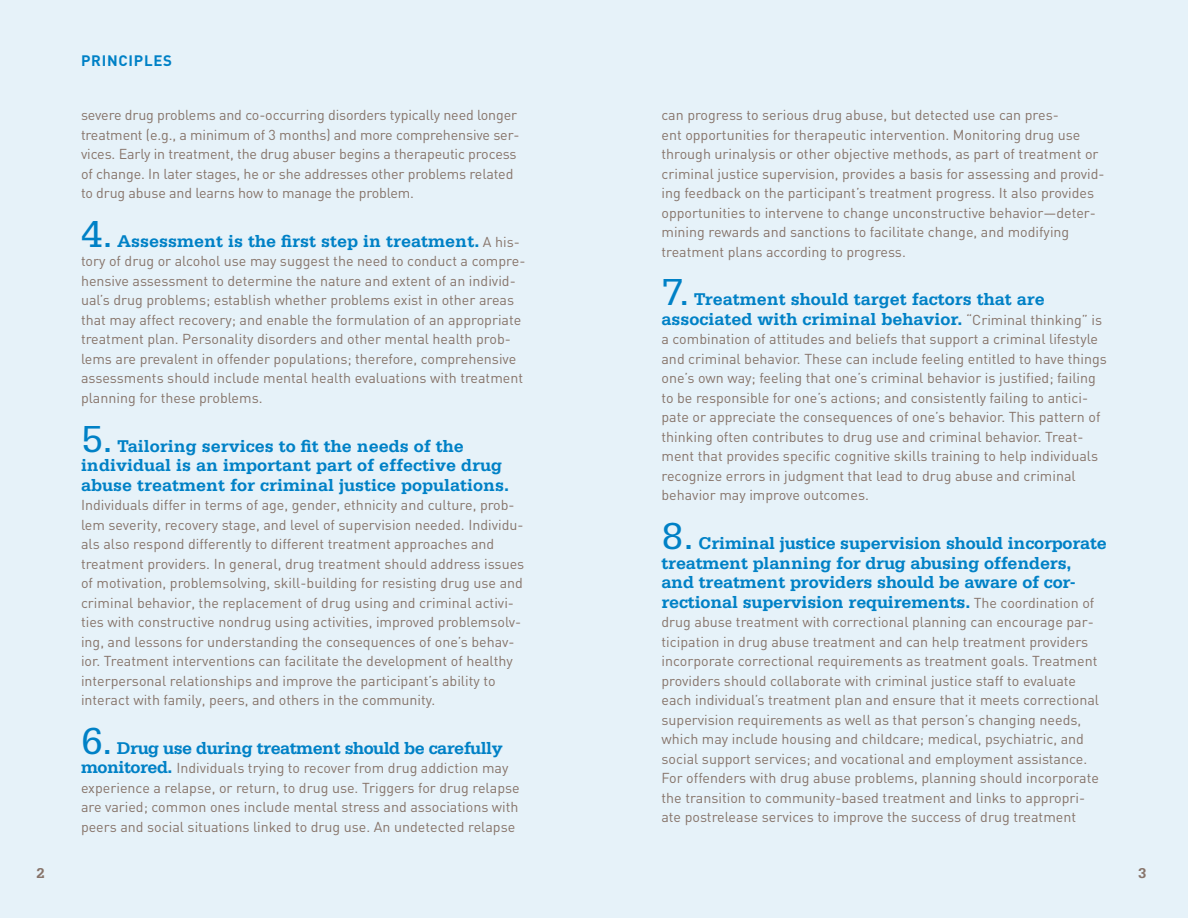
<style>
.page{position:relative;width:1188px;height:918px;background:#e6f2f9}
.page>*{position:absolute;margin:0;border:0;box-sizing:border-box;transform-origin:0 0}
.t1{font:700 18px/19.5px "Serifa";color:#0081c6}
.t2{font:700 18px "Serifa";letter-spacing:-.03em;color:#0081c6}
.t3{font:700 15px "DIN";letter-spacing:.05em;color:#0081c6}
.t4{font:14.25px/19.5px "DIN";color:#87746a}
.s1{font-weight:400;font-size:39.75px}
.s2{font-family:"DIN";font-weight:400;font-size:14.25px;color:#87746a}
.s3{font-family:"Serifa";font-weight:700;font-size:18px;color:#0081c6}
</style>
<div class="page">
<p class="t3" style="left:81px;top:51px;width:93px">PRINCIPLES</p>
<p class="t4" style="left:81px;top:105px;width:440px">severe drug problems and co-occurring disorders typically need longer treatment (e.g., a minimum of 3 months) and more comprehensive ser&shy;vices. Early in treatment, the drug abuser begins a therapeutic process of change. In later stages, he or she addresses other problems related to drug abuse and learns how to manage the problem.</p>
<p class="t1" style="left:81px;top:231px;width:440px"><span class="s1">4.</span> Assessment is the first step in treatment. <span class="s2">A his-</span></p>
<p class="t4" style="left:81px;top:251px;width:446px">tory of drug or alcohol use may suggest the need to conduct a compre&shy;hensive assessment to determine the nature and extent of an individ&shy;ual’s drug problems; establish whether problems exist in other areas that may affect recovery; and enable the formulation of an appropriate treatment plan. Personality disorders and other mental health prob&shy;lems are prevalent in offender populations; therefore, comprehensive assessments should include mental health evaluations with treatment planning for these problems.</p>
<p class="t1" style="left:81px;top:436px;width:430px"><span class="s1">5.</span> Tailoring services to fit the needs of the individual is an important part of effective drug abuse treatment for criminal justice populations.</p>
<p class="t4" style="left:81px;top:495px;width:445px">Individuals differ in terms of age, gender, ethnicity and culture, prob&shy;lem severity, recovery stage, and level of supervision needed. Individu&shy;als also respond differently to different treatment approaches and treatment providers. In general, drug treatment should address issues of motivation, problemsolving, skill-building for resisting drug use and criminal behavior, the replacement of drug using and criminal activi&shy;ties with constructive nondrug using activities, improved problemsolv&shy;ing, and lessons for understanding the consequences of one’s behav&shy;ior. Treatment interventions can facilitate the development of healthy interpersonal relationships and improve the participant’s ability to interact with family, peers, and others in the community.</p>
<p class="t2" style="left:81px;top:737px;width:423px"><span class="s1">6.</span> Drug use during treatment should be carefully</p>
<p class="t4" style="left:81px;top:758px;width:440px"><span class="s3">monitored.</span> Individuals trying to recover from drug addiction may experience a relapse, or return, to drug use. Triggers for drug relapse are varied; common ones include mental stress and associations with peers and social situations linked to drug use. An undetected relapse</p>
<p class="t4" style="left:662px;top:105px;width:445px">can progress to serious drug abuse, but detected use can pres-<br>ent opportunities for therapeutic intervention. Monitoring drug use through urinalysis or other objective methods, as part of treatment or criminal justice supervision, provides a basis for assessing and provid&shy;ing feedback on the participant’s treatment progress. It also provides opportunities to intervene to change unconstructive behavior—deter&shy;mining rewards and sanctions to facilitate change, and modifying treatment plans according to progress.</p>
<p class="t1" style="left:662px;top:290px;width:442px"><span class="s1">7.</span> Treatment should target factors that are associated with criminal behavior. <span class="s2">“Criminal thinking” is</span></p>
<p class="t4" style="left:662px;top:329px;width:447px">a combination of attitudes and beliefs that support a criminal lifestyle and criminal behavior. These can include feeling entitled to have things one’s own way; feeling that one’s criminal behavior is justified; failing to be responsible for one’s actions; and consistently failing to antici&shy;pate or appreciate the consequences of one’s behavior. This pattern of thinking often contributes to drug use and criminal behavior. Treat&shy;ment that provides specific cognitive skills training to help individuals recognize errors in judgment that lead to drug abuse and criminal behavior may improve outcomes.</p>
<p class="t1" style="left:662px;top:533px;width:447px"><span class="s1">8.</span> Criminal justice supervision should incorporate treatment planning for drug abusing offenders, and treatment providers should be aware of cor&shy;rectional supervision requirements. <span class="s2">The coordination of</span></p>
<p class="t4" style="left:662px;top:612px;width:439px">drug abuse treatment with correctional planning can encourage par&shy;ticipation in drug abuse treatment and can help treatment providers incorporate correctional requirements as treatment goals. Treatment providers should collaborate with criminal justice staff to evaluate each individual’s treatment plan and ensure that it meets correctional supervision requirements as well as that person’s changing needs, which may include housing and childcare; medical, psychiatric, and social support services; and vocational and employment assistance.<br>For offenders with drug abuse problems, planning should incorporate the transition to community-based treatment and links to appropri&shy;ate postrelease services to improve the success of drug treatment</p>
</div>
